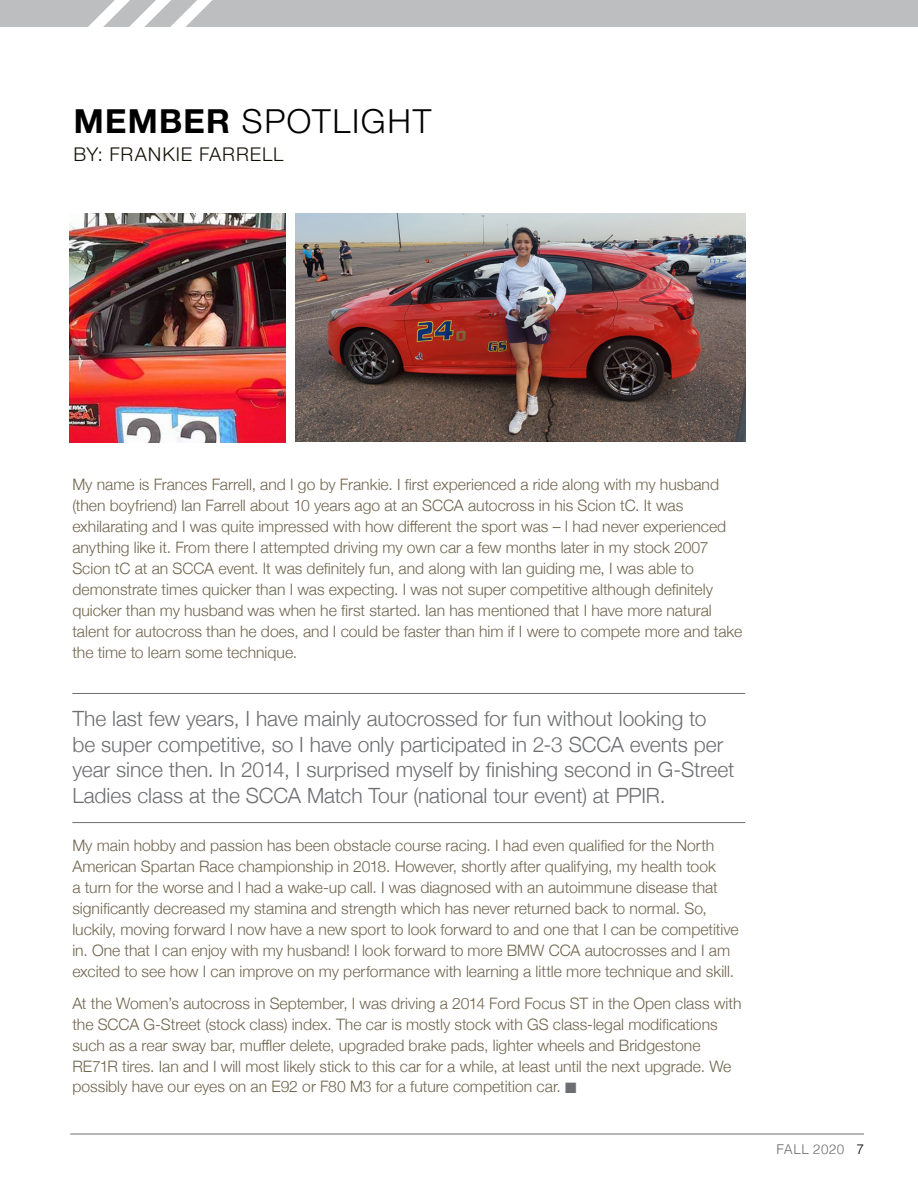
<style>
.page{position:relative;width:918px;height:1188px;background:#fff}
.page>*{position:absolute;margin:0;border:0;box-sizing:border-box;transform-origin:0 0}
.t1{font:300 31.5px "BMW Helvetica";letter-spacing:.01em;color:#000}
.t2{font:300 21px/25.5px "Helvetica Neue";color:#6d6e71}
.t3{font:300 18px "BMW Helvetica";letter-spacing:.01em;color:#141006}
.t4{font:300 15.75px/21px "Helvetica Neue";color:#70654e}
.t5{font:300 13.5px "Helvetica";letter-spacing:.03em;color:#6d6e71}
.s1{font-weight:700}
.s2{color:#6d6e71}
.s3{color:#000}
</style>
<div class="page">
<hr style="left:70px;top:1134px;width:794px;height:1px;background:#6d6e71">
<div style="left:1px;top:0;width:917px;height:27px;background:#bcbec0"></div>
<svg style="left:88px;top:0;width:124px;height:27px"></svg>
<hr style="left:72px;top:693px;width:673px;height:1px;background:#6d6e71">
<hr style="left:72px;top:822px;width:673px;height:1px;background:#6d6e71">
<img style="left:70px;top:214px;width:215px;height:228px">
<img style="left:296px;top:214px;width:449px;height:227px">
<h1 class="t1" style="left:73px;top:101px;width:360px"><span class="s1">MEMBER</span> SPOTLIGHT</h1>
<p class="t3" style="left:73px;top:143px;width:212px">BY: FRANKIE FARRELL</p>
<p class="t4" style="left:72px;top:473px;width:671px">My name is Frances Farrell, and I go by Frankie. I first experienced a ride along with my husband (then boyfriend) Ian Farrell about 10 years ago at an SCCA autocross in his Scion tC. It was exhilarating and I was quite impressed with how different the sport was – I had never experienced anything like it. From there I attempted driving my own car a few months later in my stock 2007<br>Scion tC at an SCCA event. It was definitely fun, and along with Ian guiding me, I was able to demonstrate times quicker than I was expecting. I was not super competitive although definitely quicker than my husband was when he first started. Ian has mentioned that I have more natural talent for autocross than he does, and I could be faster than him if I were to compete more and take the time to learn some technique.</p>
<p class="t2" style="left:72px;top:704px;width:664px">The last few years, I have mainly autocrossed for fun without looking to be super competitive, so I have only participated in 2-3 SCCA events per year since then. In 2014, I surprised myself by finishing second in G-Street Ladies class at the SCCA Match Tour (national tour event) at PPIR.</p>
<p class="t4" style="left:72px;top:833px;width:668px">My main hobby and passion has been obstacle course racing. I had even qualified for the North American Spartan Race championship in 2018. However, shortly after qualifying, my health took<br>a turn for the worse and I had a wake-up call. I was diagnosed with an autoimmune disease that significantly decreased my stamina and strength which has never returned back to normal. So, luckily, moving forward I now have a new sport to look forward to and one that I can be competitive in. One that I can enjoy with my husband! I look forward to more BMW CCA autocrosses and I am excited to see how I can improve on my performance with learning a little more technique and skill.</p>
<p class="t4" style="left:72px;top:991px;width:671px">At the Women’s autocross in September, I was driving a 2014 Ford Focus ST in the Open class with the SCCA G-Street (stock class) index. The car is mostly stock with GS class-legal modifications such as a rear sway bar, muffler delete, upgraded brake pads, lighter wheels and Bridgestone RE71R tires. Ian and I will most likely stick to this car for a while, at least until the next upgrade. We possibly have our eyes on an E92 or F80 M3 for a future competition car. <span class="s2">■</span></p>
<p class="t5" style="left:777px;top:1138px;width:89px">FALL 2020 <span class="s3">7</span></p>
</div>
